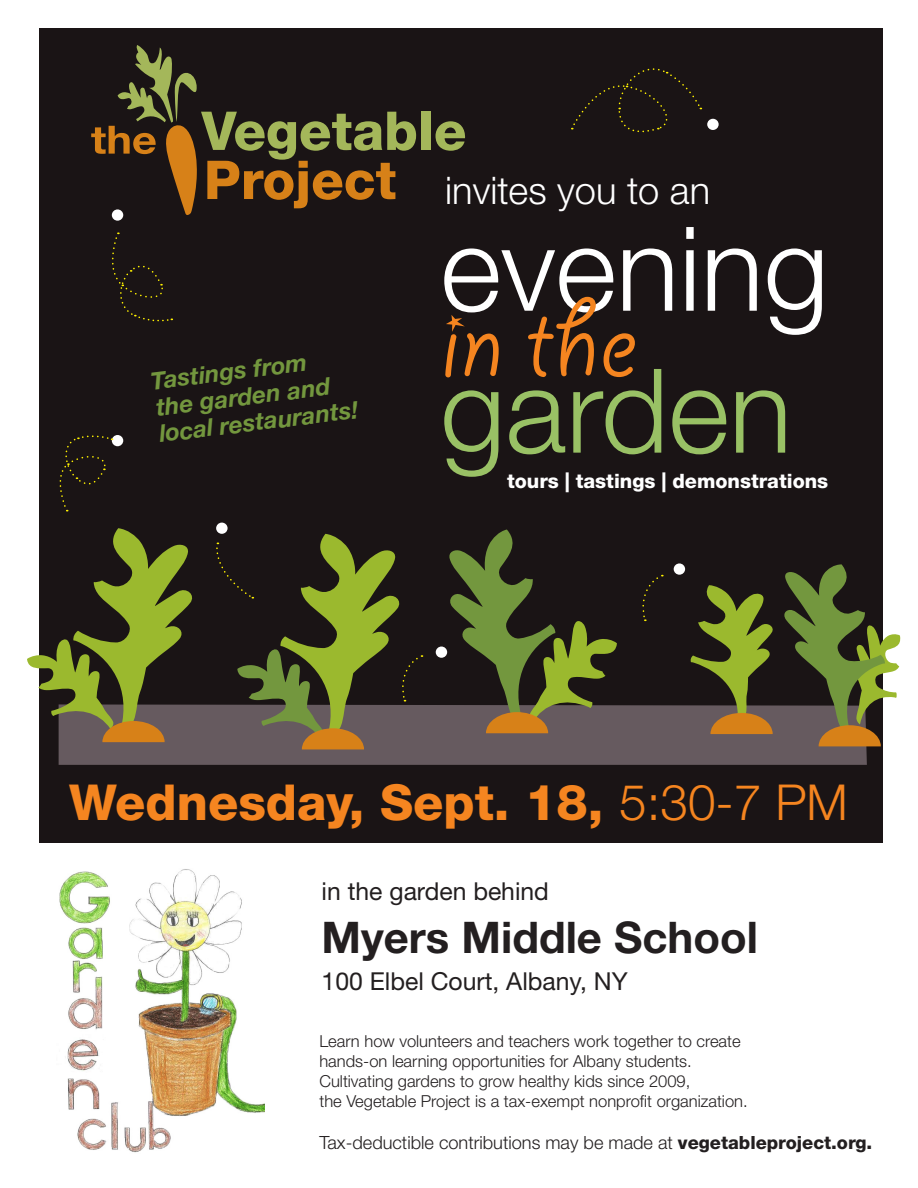
<style>
.page{position:relative;width:918px;height:1188px;background:#fff}
.page>*{position:absolute;margin:0;border:0;box-sizing:border-box;transform-origin:0 0}
.t1{font:124.95px "Giddyup Std";color:#f58520}
.t2{font:300 117.15px "Helvetica Neue LT Std";color:#fff}
.t3{font:300 117.15px "Helvetica Neue LT Std";color:#99c165}
.t4{font:800 49.65px "Helvetica Neue LT Std";color:#f58520}
.t5{font:700 43.65px "Helvetica Neue LT Std";color:#231f20}
.t6{font:300 38.1px "Helvetica Neue LT Std";color:#fff}
.t7{font:24.75px "Helvetica Neue LT Std";color:#231f20}
.t8{font:italic 700 24.15px/26.5px "Helvetica Neue LT Std";color:#73973e}
.t9{font:800 19.8px "Helvetica Neue LT Std";color:#fff}
.t10{font:300 18.15px "Helvetica Neue LT Std";color:#231f20}
.t11{font:300 16.5px/19.8px "Helvetica Neue LT Std";color:#231f20}
.s1{font-weight:300}
.s2{font-weight:800}
</style>
<div class="page">
<div style="left:39px;top:28px;width:844px;height:815px;background:#1a1415"></div>
<div style="left:59px;top:704px;width:808px;height:61px;background:#665a5f"></div>
<svg style="left:27px;top:528px;width:169px;height:214px"></svg>
<svg style="left:446px;top:530px;width:171px;height:203px"></svg>
<svg style="left:690px;top:585px;width:85px;height:149px"></svg>
<svg style="left:781px;top:564px;width:120px;height:182px"></svg>
<img style="left:59px;top:869px;width:206px;height:284px">
<div style="left:421px;top:112px;width:9px;height:38px;background:#a4b75a"></div>
<svg style="left:436px;top:121px;width:29px;height:30px"></svg>
<svg style="left:91px;top:45px;width:325px;height:170px"></svg>
<div style="left:112px;top:209px;width:11px;height:12px;background:#fff;border-radius:50%"></div>
<div style="left:112px;top:435px;width:11px;height:11px;background:#fff;border-radius:50%"></div>
<div style="left:216px;top:523px;width:12px;height:11px;background:#fff;border-radius:50%"></div>
<div style="left:436px;top:647px;width:11px;height:11px;background:#fff;border-radius:50%"></div>
<div style="left:674px;top:563px;width:11px;height:12px;background:#fff;border-radius:50%"></div>
<svg style="left:112px;top:233px;width:60px;height:89px"></svg>
<svg style="left:59px;top:435px;width:54px;height:76px"></svg>
<svg style="left:572px;top:68px;width:130px;height:65px"></svg>
<svg style="left:215px;top:534px;width:208px;height:215px"></svg>
<svg style="left:642px;top:575px;width:21px;height:46px"></svg>
<div style="left:707px;top:119px;width:12px;height:11px;background:#fff;border-radius:50%"></div>
<p class="t8" style="left:149px;top:367px;width:179px;rotate:-7deg">Tastings from the garden and</p>
<p class="t8" style="left:158px;top:420px;width:202px;rotate:-7deg">local restaurants!</p>
<p class="t6" style="left:445px;top:167px;width:266px">invites you to an</p>
<p class="t2" style="left:440px;top:197px;width:390px">evening</p>
<p class="t1" style="left:440px;top:270px;width:198px">in the</p>
<p class="t3" style="left:440px;top:339px;width:353px">garden</p>
<p class="t9" style="left:507px;top:469px;width:323px">tours | tastings | demonstrations</p>
<p class="t4" style="left:69px;top:773px;width:780px">Wednesday, Sept. 18, <span class="s1">5:30-7 PM</span></p>
<p class="t7" style="left:322px;top:877px;width:229px">in the garden behind</p>
<p class="t5" style="left:322px;top:910px;width:438px">Myers Middle School</p>
<p class="t7" style="left:322px;top:967px;width:308px">100 Elbel Court, Albany, NY</p>
<p class="t11" style="left:319px;top:1031px;width:423px">Learn how volunteers and teachers work together to create</p>
<p class="t11" style="left:319px;top:1051px;width:374px">hands-on learning opportunities for Albany students.</p>
<p class="t11" style="left:319px;top:1071px;width:430px">Cultivating gardens to grow healthy kids since 2009,<br>the Vegetable Project is a tax-exempt nonprofit organization.</p>
<p class="t10" style="left:319px;top:1131px;width:554px">Tax-deductible contributions may be made at <span class="s2">vegetableproject.org.</span></p>
</div>
